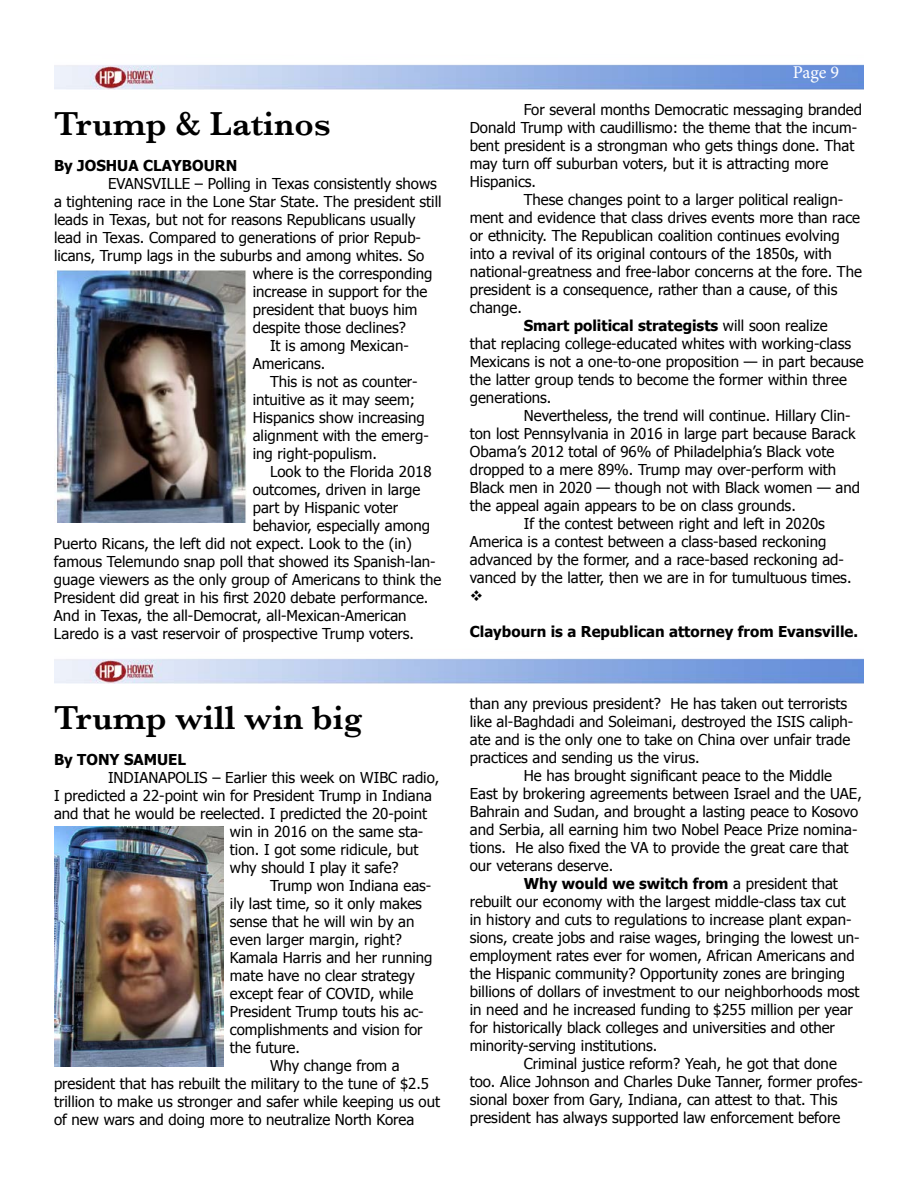
<style>
.page{position:relative;width:918px;height:1188px;background:#fff}
.page>*{position:absolute;margin:0;border:0;box-sizing:border-box;transform-origin:0 0}
.t1{font:600 34.5px "Baskerville";color:#000}
.t2{font:18px "Minion Pro";color:#fff}
.t3{font:15px/18px "Tahoma";color:#000}
.t4{font:700 15px "Tahoma";color:#000}
.s1{font-weight:400}
</style>
<div class="page">
<img style="left:54px;top:64px;width:810px;height:26px">
<img style="left:54px;top:270px;width:192px;height:252px">
<img style="left:54px;top:658px;width:810px;height:26px">
<img style="left:54px;top:826px;width:169px;height:240px">
<h1 class="t1" style="left:54px;top:99px;width:278px">Trump &amp; Latinos</h1>
<p class="t4" style="left:54px;top:155px;width:185px">By JOSHUA CLAYBOURN</p>
<p class="t3" style="left:108px;top:173px;width:330px">EVANSVILLE – Polling in Texas consistently shows</p>
<p class="t3" style="left:54px;top:191px;width:389px">a tightening race in the Lone Star State. The president still</p>
<p class="t3" style="left:54px;top:209px;width:363px">leads in Texas, but not for reasons Republicans usually</p>
<p class="t3" style="left:54px;top:227px;width:369px">lead in Texas. Compared to generations of prior Repub-</p>
<p class="t3" style="left:54px;top:245px;width:372px">licans, Trump lags in the suburbs and among whites. So</p>
<p class="t3" style="left:253px;top:263px;width:181px">where is the corresponding</p>
<p class="t3" style="left:253px;top:281px;width:176px">increase in support for the</p>
<p class="t3" style="left:253px;top:299px;width:166px">president that buoys him</p>
<p class="t3" style="left:253px;top:317px;width:155px">despite those declines?</p>
<p class="t3" style="left:270px;top:335px;width:140px">It is among Mexican-</p>
<p class="t3" style="left:253px;top:353px;width:74px">Americans.</p>
<p class="t3" style="left:270px;top:371px;width:149px">This is not as counter-</p>
<p class="t3" style="left:253px;top:389px;width:164px">intuitive as it may seem;</p>
<p class="t3" style="left:253px;top:407px;width:174px">Hispanics show increasing</p>
<p class="t3" style="left:253px;top:425px;width:178px">alignment with the emerg-</p>
<p class="t3" style="left:253px;top:443px;width:126px">ing right-populism.</p>
<p class="t3" style="left:270px;top:461px;width:163px">Look to the Florida 2018</p>
<p class="t3" style="left:253px;top:479px;width:169px">outcomes, driven in large</p>
<p class="t3" style="left:253px;top:497px;width:147px">part by Hispanic voter</p>
<p class="t3" style="left:253px;top:515px;width:179px">behavior, especially among</p>
<p class="t3" style="left:54px;top:533px;width:360px">Puerto Ricans, the left did not expect. Look to the (in)</p>
<p class="t3" style="left:54px;top:551px;width:383px">famous Telemundo snap poll that showed its Spanish-lan-</p>
<p class="t3" style="left:54px;top:569px;width:389px">guage viewers as the only group of Americans to think the</p>
<p class="t3" style="left:54px;top:587px;width:376px">President did great in his first 2020 debate performance.</p>
<p class="t3" style="left:54px;top:605px;width:354px">And in Texas, the all-Democrat, all-Mexican-American</p>
<p class="t3" style="left:54px;top:623px;width:362px">Laredo is a vast reservoir of prospective Trump voters.</p>
<h1 class="t1" style="left:54px;top:693px;width:310px">Trump will win big</h1>
<p class="t4" style="left:54px;top:749px;width:134px">By TONY SAMUEL</p>
<p class="t3" style="left:108px;top:767px;width:333px">INDIANAPOLIS – Earlier this week on WIBC radio,</p>
<p class="t3" style="left:54px;top:785px;width:379px">I predicted a 22-point win for President Trump in Indiana</p>
<p class="t3" style="left:54px;top:803px;width:375px">and that he would be reelected. I predicted the 20-point</p>
<p class="t3" style="left:230px;top:821px;width:195px">win in 2016 on the same sta-</p>
<p class="t3" style="left:230px;top:839px;width:190px">tion. I got some ridicule, but</p>
<p class="t3" style="left:230px;top:857px;width:170px">why should I play it safe?</p>
<p class="t3" style="left:270px;top:875px;width:163px">Trump won Indiana eas-</p>
<p class="t3" style="left:230px;top:893px;width:194px">ily last time, so it only makes</p>
<p class="t3" style="left:230px;top:911px;width:186px">sense that he will win by an</p>
<p class="t3" style="left:230px;top:929px;width:173px">even larger margin, right?</p>
<p class="t3" style="left:230px;top:947px;width:204px">Kamala Harris and her running</p>
<p class="t3" style="left:230px;top:965px;width:186px">mate have no clear strategy</p>
<p class="t3" style="left:230px;top:983px;width:185px">except fear of COVID, while</p>
<p class="t3" style="left:230px;top:1001px;width:195px">President Trump touts his ac-</p>
<p class="t3" style="left:230px;top:1019px;width:194px">complishments and vision for</p>
<p class="t3" style="left:230px;top:1037px;width:72px">the future.</p>
<p class="t3" style="left:270px;top:1055px;width:131px">Why change from a</p>
<p class="t3" style="left:54px;top:1073px;width:377px">president that has rebuilt the military to the tune of $2.5</p>
<p class="t3" style="left:54px;top:1091px;width:388px">trillion to make us stronger and safer while keeping us out</p>
<p class="t3" style="left:54px;top:1109px;width:362px">of new wars and doing more to neutralize North Korea</p>
<p class="t2" style="left:793px;top:60px;width:48px">Page 9</p>
<p class="t3" style="left:470px;top:100px;width:394px;text-indent:54px">For several months Democratic messaging branded Donald Trump with caudillismo: the theme that the incum&shy;bent president is a strongman who gets things done. That may turn off suburban voters, but it is attracting more Hispanics.</p>
<p class="t3" style="left:524px;top:190px;width:321px">These changes point to a larger political realign-</p>
<p class="t3" style="left:470px;top:208px;width:392px">ment and evidence that class drives events more than race</p>
<p class="t3" style="left:470px;top:226px;width:372px">or ethnicity. The Republican coalition continues evolving</p>
<p class="t3" style="left:470px;top:244px;width:363px">into a revival of its original contours of the 1850s, with</p>
<p class="t3" style="left:470px;top:262px;width:394px">national-greatness and free-labor concerns at the fore. The</p>
<p class="t3" style="left:470px;top:280px;width:369px">president is a consequence, rather than a cause, of this</p>
<p class="t3" style="left:470px;top:298px;width:54px">change.</p>
<p class="t4" style="left:524px;top:315px;width:305px">Smart political strategists <span class="s1">will soon realize</span></p>
<p class="t3" style="left:470px;top:334px;width:383px">that replacing college-educated whites with working-class</p>
<p class="t3" style="left:470px;top:352px;width:396px">Mexicans is not a one-to-one proposition — in part because</p>
<p class="t3" style="left:470px;top:370px;width:379px">the latter group tends to become the former within three</p>
<p class="t3" style="left:470px;top:388px;width:83px">generations.</p>
<p class="t3" style="left:524px;top:406px;width:328px">Nevertheless, the trend will continue. Hillary Clin-</p>
<p class="t3" style="left:470px;top:424px;width:387px">ton lost Pennsylvania in 2016 in large part because Barack</p>
<p class="t3" style="left:470px;top:442px;width:366px">Obama’s 2012 total of 96% of Philadelphia’s Black vote</p>
<p class="t3" style="left:470px;top:460px;width:368px">dropped to a mere 89%. Trump may over-perform with</p>
<p class="t3" style="left:470px;top:478px;width:392px">Black men in 2020 — though not with Black women — and</p>
<p class="t3" style="left:470px;top:496px;width:328px">the appeal again appears to be on class grounds.</p>
<p class="t3" style="left:524px;top:514px;width:303px">If the contest between right and left in 2020s</p>
<p class="t3" style="left:470px;top:532px;width:358px">America is a contest between a class-based reckoning</p>
<p class="t3" style="left:470px;top:550px;width:376px">advanced by the former, and a race-based reckoning ad-</p>
<p class="t3" style="left:470px;top:568px;width:383px">vanced by the latter, then we are in for tumultuous times.</p>
<p class="t4" style="left:470px;top:621px;width:390px">Claybourn is a Republican attorney from Evansville.</p>
<p class="t3" style="left:470px;top:694px;width:385px">than any previous president? He has taken out terrorists like al-Baghdadi and Soleimani, destroyed the ISIS caliph&shy;ate and is the only one to take on China over unfair trade practices and sending us the virus.</p>
<p class="t3" style="left:524px;top:766px;width:310px">He has brought significant peace to the Middle</p>
<p class="t3" style="left:470px;top:784px;width:394px">East by brokering agreements between Israel and the UAE,</p>
<p class="t3" style="left:470px;top:802px;width:390px">Bahrain and Sudan, and brought a lasting peace to Kosovo</p>
<p class="t3" style="left:470px;top:820px;width:389px">and Serbia, all earning him two Nobel Peace Prize nomina-</p>
<p class="t3" style="left:470px;top:838px;width:380px">tions. He also fixed the VA to provide the great care that</p>
<p class="t3" style="left:470px;top:856px;width:145px">our veterans deserve.</p>
<p class="t4" style="left:524px;top:873px;width:316px">Why would we switch from <span class="s1">a president that</span></p>
<p class="t3" style="left:470px;top:892px;width:378px">rebuilt our economy with the largest middle-class tax cut</p>
<p class="t3" style="left:470px;top:910px;width:383px">in history and cuts to regulations to increase plant expan-</p>
<p class="t3" style="left:470px;top:928px;width:391px">sions, create jobs and raise wages, bringing the lowest un-</p>
<p class="t3" style="left:470px;top:946px;width:386px">employment rates ever for women, African Americans and</p>
<p class="t3" style="left:470px;top:964px;width:377px">the Hispanic community? Opportunity zones are bringing</p>
<p class="t3" style="left:470px;top:982px;width:391px">billions of dollars of investment to our neighborhoods most</p>
<p class="t3" style="left:470px;top:1000px;width:385px">in need and he increased funding to $255 million per year</p>
<p class="t3" style="left:470px;top:1018px;width:367px">for historically black colleges and universities and other</p>
<p class="t3" style="left:470px;top:1036px;width:189px">minority-serving institutions.</p>
<p class="t3" style="left:524px;top:1054px;width:315px">Criminal justice reform? Yeah, he got that done</p>
<p class="t3" style="left:470px;top:1072px;width:395px">too. Alice Johnson and Charles Duke Tanner, former profes-</p>
<p class="t3" style="left:470px;top:1090px;width:369px">sional boxer from Gary, Indiana, can attest to that. This</p>
<p class="t3" style="left:470px;top:1108px;width:372px">president has always supported law enforcement before</p>
</div>
